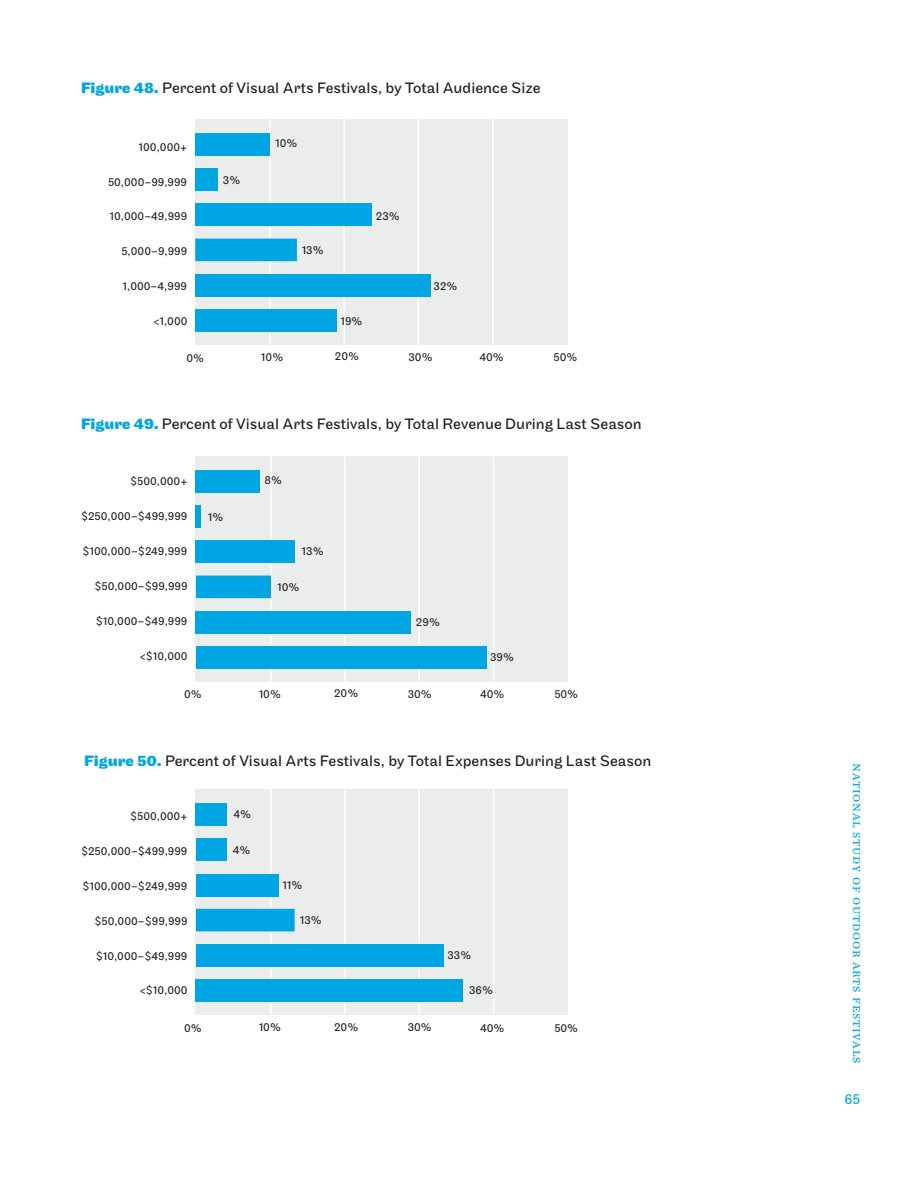
<style>
.page{position:relative;width:918px;height:1188px;background:#fff}
.page>*{position:absolute;margin:0;border:0;box-sizing:border-box;transform-origin:0 0}
.t1{font:15.75px "Maple";color:#231f20}
.t2{font:15px "Maple";color:#00a6e4}
.t3{font:13.5px "Chronicle Text G2";letter-spacing:.06em;color:#00a6e4}
.t4{font:12px "Maple";color:#231f20}
.s1{font-weight:700;color:#00a6e4}
</style>
<div class="page">
<div style="left:195px;top:119px;width:372px;height:226px;background:#ebecec"></div>
<hr style="left:269px;top:118px;width:2px;height:227px;background:#fff">
<hr style="left:343px;top:120px;width:2px;height:226px;background:#fff">
<hr style="left:418px;top:120px;width:1px;height:225px;background:#fff">
<hr style="left:492px;top:120px;width:2px;height:225px;background:#fff">
<div style="left:195px;top:309px;width:141px;height:23px;background:#00a6e4"></div>
<div style="left:195px;top:274px;width:235px;height:23px;background:#00a6e4"></div>
<div style="left:195px;top:239px;width:102px;height:22px;background:#00a6e4"></div>
<div style="left:195px;top:204px;width:177px;height:22px;background:#00a6e4"></div>
<div style="left:195px;top:168px;width:22px;height:23px;background:#00a6e4"></div>
<div style="left:195px;top:133px;width:75px;height:23px;background:#00a6e4"></div>
<div style="left:196px;top:456px;width:372px;height:226px;background:#ebecec"></div>
<hr style="left:270px;top:455px;width:2px;height:226px;background:#fff">
<hr style="left:344px;top:457px;width:2px;height:225px;background:#fff">
<hr style="left:418px;top:457px;width:2px;height:224px;background:#fff">
<hr style="left:493px;top:457px;width:1px;height:224px;background:#fff">
<div style="left:196px;top:646px;width:291px;height:23px;background:#00a6e4"></div>
<div style="left:196px;top:611px;width:215px;height:23px;background:#00a6e4"></div>
<div style="left:196px;top:576px;width:75px;height:22px;background:#00a6e4"></div>
<div style="left:196px;top:541px;width:99px;height:22px;background:#00a6e4"></div>
<div style="left:196px;top:505px;width:5px;height:23px;background:#00a6e4"></div>
<div style="left:196px;top:470px;width:64px;height:23px;background:#00a6e4"></div>
<div style="left:196px;top:790px;width:372px;height:225px;background:#ebecec"></div>
<hr style="left:270px;top:789px;width:2px;height:226px;background:#fff">
<hr style="left:344px;top:790px;width:2px;height:226px;background:#fff">
<hr style="left:418px;top:790px;width:2px;height:225px;background:#fff">
<hr style="left:493px;top:790px;width:1px;height:225px;background:#fff">
<div style="left:196px;top:979px;width:267px;height:23px;background:#00a6e4"></div>
<div style="left:196px;top:944px;width:247px;height:23px;background:#00a6e4"></div>
<div style="left:196px;top:909px;width:99px;height:22px;background:#00a6e4"></div>
<div style="left:196px;top:874px;width:82px;height:22px;background:#00a6e4"></div>
<div style="left:196px;top:839px;width:31px;height:22px;background:#00a6e4"></div>
<div style="left:196px;top:803px;width:31px;height:23px;background:#00a6e4"></div>
<h1 class="t1" style="left:81px;top:79px;width:461px"><span class="s1">Figure 48.</span> Percent of Visual Arts Festivals, by Total Audience Size</h1>
<p class="t4" style="left:139px;top:141px;width:50px">100,000+</p>
<p class="t4" style="left:108px;top:176px;width:81px">50,000–99,999</p>
<p class="t4" style="left:110px;top:209px;width:79px">10,000–49,999</p>
<p class="t4" style="left:121px;top:244px;width:67px">5,000–9,999</p>
<p class="t4" style="left:123px;top:279px;width:66px">1,000–4,999</p>
<p class="t4" style="left:223px;top:173px;width:19px">3%</p>
<p class="t4" style="left:275px;top:137px;width:23px">10%</p>
<p class="t4" style="left:302px;top:243px;width:23px">13%</p>
<p class="t4" style="left:154px;top:314px;width:35px">&lt;1,000</p>
<p class="t4" style="left:341px;top:315px;width:23px">19%</p>
<p class="t4" style="left:376px;top:209px;width:25px">23%</p>
<p class="t4" style="left:434px;top:279px;width:25px">32%</p>
<p class="t4" style="left:187px;top:351px;width:19px">0%</p>
<p class="t4" style="left:261px;top:350px;width:23px">10%</p>
<p class="t4" style="left:335px;top:350px;width:26px">20%</p>
<p class="t4" style="left:408px;top:350px;width:26px">30%</p>
<p class="t4" style="left:479px;top:351px;width:26px">40%</p>
<p class="t4" style="left:554px;top:351px;width:25px">50%</p>
<h1 class="t1" style="left:81px;top:415px;width:562px"><span class="s1">Figure 49.</span> Percent of Visual Arts Festivals, by Total Revenue During Last Season</h1>
<p class="t4" style="left:130px;top:475px;width:59px">$500,000+</p>
<p class="t4" style="left:264px;top:474px;width:19px">8%</p>
<p class="t4" style="left:81px;top:509px;width:108px">$250,000–$499,999</p>
<p class="t4" style="left:208px;top:510px;width:17px">1%</p>
<p class="t4" style="left:83px;top:545px;width:106px">$100,000–$249,999</p>
<p class="t4" style="left:302px;top:544px;width:23px">13%</p>
<p class="t4" style="left:94px;top:580px;width:95px">$50,000–$99,999</p>
<p class="t4" style="left:277px;top:580px;width:23px">10%</p>
<p class="t4" style="left:96px;top:615px;width:93px">$10,000–$49,999</p>
<p class="t4" style="left:416px;top:615px;width:26px">29%</p>
<p class="t4" style="left:140px;top:649px;width:49px">&lt;$10,000</p>
<p class="t4" style="left:490px;top:650px;width:25px">39%</p>
<p class="t4" style="left:184px;top:688px;width:19px">0%</p>
<p class="t4" style="left:259px;top:687px;width:23px">10%</p>
<p class="t4" style="left:334px;top:687px;width:26px">20%</p>
<p class="t4" style="left:408px;top:687px;width:26px">30%</p>
<p class="t4" style="left:480px;top:688px;width:26px">40%</p>
<p class="t4" style="left:554px;top:688px;width:25px">50%</p>
<h1 class="t1" style="left:84px;top:752px;width:569px"><span class="s1">Figure 50.</span> Percent of Visual Arts Festivals, by Total Expenses During Last Season</h1>
<p class="t4" style="left:130px;top:809px;width:59px">$500,000+</p>
<p class="t4" style="left:81px;top:844px;width:108px">$250,000–$499,999</p>
<p class="t4" style="left:83px;top:879px;width:106px">$100,000–$249,999</p>
<p class="t4" style="left:94px;top:914px;width:95px">$50,000–$99,999</p>
<p class="t4" style="left:96px;top:949px;width:93px">$10,000–$49,999</p>
<p class="t4" style="left:140px;top:984px;width:49px">&lt;$10,000</p>
<p class="t4" style="left:234px;top:807px;width:19px">4%</p>
<p class="t4" style="left:233px;top:843px;width:19px">4%</p>
<p class="t4" style="left:283px;top:878px;width:21px">11%</p>
<p class="t4" style="left:300px;top:913px;width:23px">13%</p>
<p class="t4" style="left:448px;top:948px;width:25px">33%</p>
<p class="t4" style="left:469px;top:983px;width:25px">36%</p>
<p class="t4" style="left:184px;top:1021px;width:19px">0%</p>
<p class="t4" style="left:259px;top:1020px;width:23px">10%</p>
<p class="t4" style="left:334px;top:1020px;width:26px">20%</p>
<p class="t4" style="left:408px;top:1020px;width:26px">30%</p>
<p class="t4" style="left:480px;top:1021px;width:26px">40%</p>
<p class="t4" style="left:554px;top:1021px;width:25px">50%</p>
<p class="t3" style="left:868px;top:763px;width:302px;rotate:90deg">national study of outdoor arts festivals</p>
<p class="t2" style="left:844px;top:1091px;width:17px">65</p>
</div>
